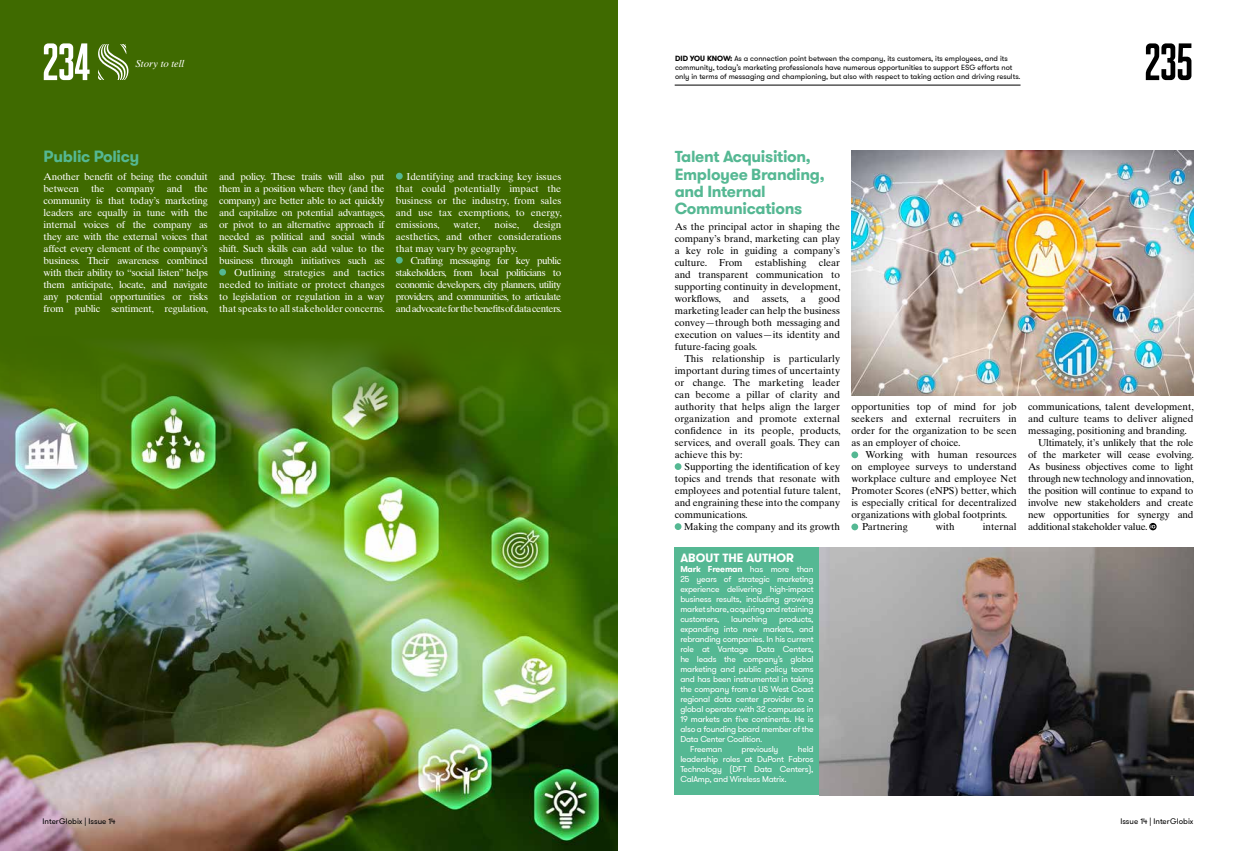
<style>
.page{position:relative;width:1236px;height:851px;background:#fff}
.page>*{position:absolute;margin:0;border:0;box-sizing:border-box;transform-origin:0 0}
.t1{font:50px "M Fred";color:#fff}
.t2{font:50px "M Fred";color:#000}
.t3{font:700 16px/17.2px "GT Walsheim Pro";letter-spacing:-.02em;color:#55b893}
.t4{font:700 12px "GT Walsheim Pro";color:#fff}
.t5{font:10px/12px "Times Ten LT Std";color:#000;text-align:justify}
.t6{font:10px/12px "Times Ten LT Std";letter-spacing:-.03em;color:#fff;text-align:justify}
.t7{font:10px "Times Ten LT Std";letter-spacing:-.02em;color:#000}
.t8{font:italic 10px "Times Ten LT Std";color:#fff}
.t9{font:8.5px/10px "GT Walsheim Pro";letter-spacing:-.025em;color:#fff;text-align:justify}
.t10{font:8px "GT Walsheim Pro";color:#000}
.t11{font:7.5px/9px "GT Walsheim Pro";color:#000}
.s1{font-weight:700}
</style>
<div class="page">
<div style="left:0;top:0;width:618px;height:558px;background:#3f6a00"></div>
<img style="left:819px;top:547px;width:374px;height:248px">
<img style="left:0;top:343px;width:618px;height:507px">
<svg style="left:98px;top:44px;width:30px;height:35px"></svg>
<hr style="left:675px;top:85px;width:345px;height:1px;background:#000">
<div style="left:675px;top:547px;width:144px;height:248px;background:#55b893"></div>
<div style="left:675px;top:463px;width:6px;height:7px;background:#55b893;border-radius:50%"></div>
<div style="left:675px;top:523px;width:6px;height:7px;background:#55b893;border-radius:50%"></div>
<div style="left:219px;top:269px;width:7px;height:6px;background:#55b893;border-radius:50%"></div>
<div style="left:851px;top:451px;width:7px;height:7px;background:#55b893;border-radius:50%"></div>
<div style="left:851px;top:523px;width:7px;height:7px;background:#55b893;border-radius:50%"></div>
<img style="left:851px;top:150px;width:342px;height:245px">
<div style="left:396px;top:173px;width:7px;height:6px;background:#55b893;border-radius:50%"></div>
<div style="left:396px;top:257px;width:7px;height:6px;background:#55b893;border-radius:50%"></div>
<svg style="left:1149px;top:523px;width:8px;height:7px"></svg>
<svg style="left:1150px;top:524px;width:6px;height:4px"></svg>
<h1 class="t1" style="left:43px;top:35px;width:50px">234</h1>
<p class="t8" style="left:135px;top:57px;width:50px">Story to tell</p>
<p class="t11" style="left:675px;top:54px;width:347px"><span class="s1">DID YOU KNOW:</span> As a connection point between the company, its customers, its employees, and its community, today’s marketing professionals have numerous opportunities to support ESG efforts not only in terms of messaging and championing, but also with respect to taking action and driving results.</p>
<h1 class="t2" style="left:1144px;top:35px;width:50px">235</h1>
<h2 class="t3" style="left:44px;top:148px;width:97px">Public Policy</h2>
<p class="t6" style="left:44px;top:170px;width:166px">Another benefit of being the conduit between the company and the community is that today’s marketing leaders are equally in tune with the internal voices of the company as they are with the external voices that affect every element of the company’s business. Their awareness combined with their ability to “social listen” helps them anticipate, locate, and navigate any potential opportunities or risks from public sentiment, regulation,</p>
<p class="t6" style="left:219px;top:170px;width:167px;text-align:right">and policy. These traits will also put them in a position where they (and the company) are better able to act quickly and capitalize on potential advantages, or pivot to an alternative approach if needed as political and social winds shift. Such skills can add value to the business through initiatives such as:<br>Outlining strategies and tactics needed to initiate or protect changes to legislation or regulation in a way that speaks to all stakeholder concerns.</p>
<p class="t6" style="left:396px;top:170px;width:167px;text-indent:11px">Identifying and tracking key issues that could potentially impact the business or the industry, from sales and use tax exemptions, to energy, emissions,</p>
<p class="t6" style="left:396px;top:218px;width:167px;text-indent:138px">design aesthetics, and other considerations that may vary by geography.</p>
<p class="t6" style="left:396px;top:254px;width:167px;text-indent:15px">Crafting messaging for key public stakeholders, from local politicians to economic developers, city planners, utility providers, and communities, to articulate and advocate for the benefits of data centers.</p>
<p class="t6" style="left:454px;top:218px;width:28px">water,</p>
<p class="t6" style="left:494px;top:218px;width:26px">noise,</p>
<h2 class="t3" style="left:675px;top:148px;width:151px">Talent Acquisition,<br>Employee Branding, and Internal<br>Communications</h2>
<p class="t5" style="left:675px;top:220px;width:167px">As the principal actor in shaping the company’s brand, marketing can play a key role in guiding a company’s culture. From</p>
<p class="t5" style="left:675px;top:256px;width:167px;text-indent:144px">clear and transparent communication to supporting continuity in development, workflows, and</p>
<p class="t5" style="left:755px;top:256px;width:53px">establishing</p>
<p class="t5" style="left:675px;top:292px;width:167px;text-indent:144px">good marketing leader can help the business convey—through both messaging and execution on values—its identity and future-facing goals.</p>
<p class="t5" style="left:675px;top:352px;width:167px;text-indent:10px">This relationship is particularly important during times of uncertainty or change. The marketing leader can become a pillar of clarity and authority that helps align the larger organization and promote external confidence in its people, products, services, and overall goals. They can achieve this by:</p>
<p class="t5" style="left:675px;top:460px;width:167px;text-indent:10px">Supporting the identification of key topics and trends that resonate with employees and potential future talent, and engraining these into the company communications.</p>
<p class="t5" style="left:684px;top:520px;width:158px">Making the company and its growth</p>
<p class="t5" style="left:762px;top:292px;width:45px">assets, a</p>
<p class="t5" style="left:851px;top:401px;width:167px">opportunities top of mind for job seekers and external recruiters in order for the organization to be seen as an employer of choice.</p>
<p class="t5" style="left:866px;top:449px;width:153px">Working with human resources</p>
<p class="t5" style="left:851px;top:461px;width:167px">on employee surveys to understand</p>
<p class="t5" style="left:851px;top:473px;width:167px">workplace culture and employee Net</p>
<p class="t5" style="left:851px;top:485px;width:167px">Promoter Scores (eNPS) better, which</p>
<p class="t5" style="left:851px;top:497px;width:167px">is especially critical for decentralized</p>
<p class="t5" style="left:851px;top:509px;width:158px">organizations with global footprints.</p>
<p class="t5" style="left:862px;top:521px;width:47px">Partnering</p>
<p class="t5" style="left:936px;top:521px;width:20px">with</p>
<p class="t5" style="left:983px;top:521px;width:35px">internal</p>
<p class="t5" style="left:1028px;top:401px;width:167px">communications, talent development,</p>
<p class="t5" style="left:1028px;top:413px;width:167px">and culture teams to deliver aligned</p>
<p class="t5" style="left:1028px;top:425px;width:160px">messaging, positioning and branding.</p>
<p class="t7" style="left:1038px;top:437px;width:157px">Ultimately, it’s unlikely that the role</p>
<p class="t7" style="left:1028px;top:449px;width:167px">of the marketer will cease evolving.</p>
<p class="t7" style="left:1028px;top:461px;width:167px">As business objectives come to light</p>
<p class="t7" style="left:1028px;top:473px;width:167px">through new technology and innovation,</p>
<p class="t7" style="left:1028px;top:485px;width:167px">the position will continue to expand to</p>
<p class="t7" style="left:1028px;top:497px;width:167px">involve new stakeholders and create</p>
<p class="t7" style="left:1028px;top:509px;width:167px">new opportunities for synergy and</p>
<p class="t7" style="left:1028px;top:521px;width:121px">additional stakeholder value.</p>
<p class="t4" style="left:680px;top:550px;width:115px">ABOUT THE AUTHOR</p>
<p class="t9" style="left:680px;top:564px;width:135px"><span class="s1">Mark Freeman</span> has more than 25 years of strategic marketing experience delivering high-impact business results, including growing market share, acquiring and retaining customers,</p>
<p class="t9" style="left:731px;top:614px;width:38px">launching</p>
<p class="t9" style="left:779px;top:614px;width:36px">products,</p>
<p class="t9" style="left:680px;top:624px;width:135px">expanding into new markets, and</p>
<p class="t9" style="left:680px;top:634px;width:135px">rebranding companies. In his current</p>
<p class="t9" style="left:680px;top:644px;width:135px">role at Vantage Data Centers,</p>
<p class="t9" style="left:680px;top:654px;width:135px">he leads the company’s global</p>
<p class="t9" style="left:680px;top:664px;width:135px">marketing and public policy teams</p>
<p class="t9" style="left:680px;top:674px;width:135px">and has been instrumental in taking</p>
<p class="t9" style="left:680px;top:684px;width:135px">the company from a US West Coast</p>
<p class="t9" style="left:680px;top:694px;width:135px">regional data center provider to a</p>
<p class="t9" style="left:680px;top:704px;width:135px">global operator with 32 campuses in</p>
<p class="t9" style="left:680px;top:714px;width:135px">19 markets on five continents. He is</p>
<p class="t9" style="left:680px;top:724px;width:135px">also a founding board member of the</p>
<p class="t9" style="left:680px;top:734px;width:84px">Data Center Coalition.</p>
<p class="t9" style="left:690px;top:744px;width:33px">Freeman</p>
<p class="t9" style="left:742px;top:744px;width:38px">previously</p>
<p class="t9" style="left:680px;top:744px;width:135px;text-indent:117px">held leadership roles at DuPont Fabros Technology (DFT Data Centers), CalAmp, and Wireless Matrix.</p>
<p class="t10" style="left:43px;top:816px;width:75px">InterGlobix | Issue 14</p>
<p class="t10" style="left:1120px;top:816px;width:75px">Issue 14 | InterGlobix</p>
</div>
